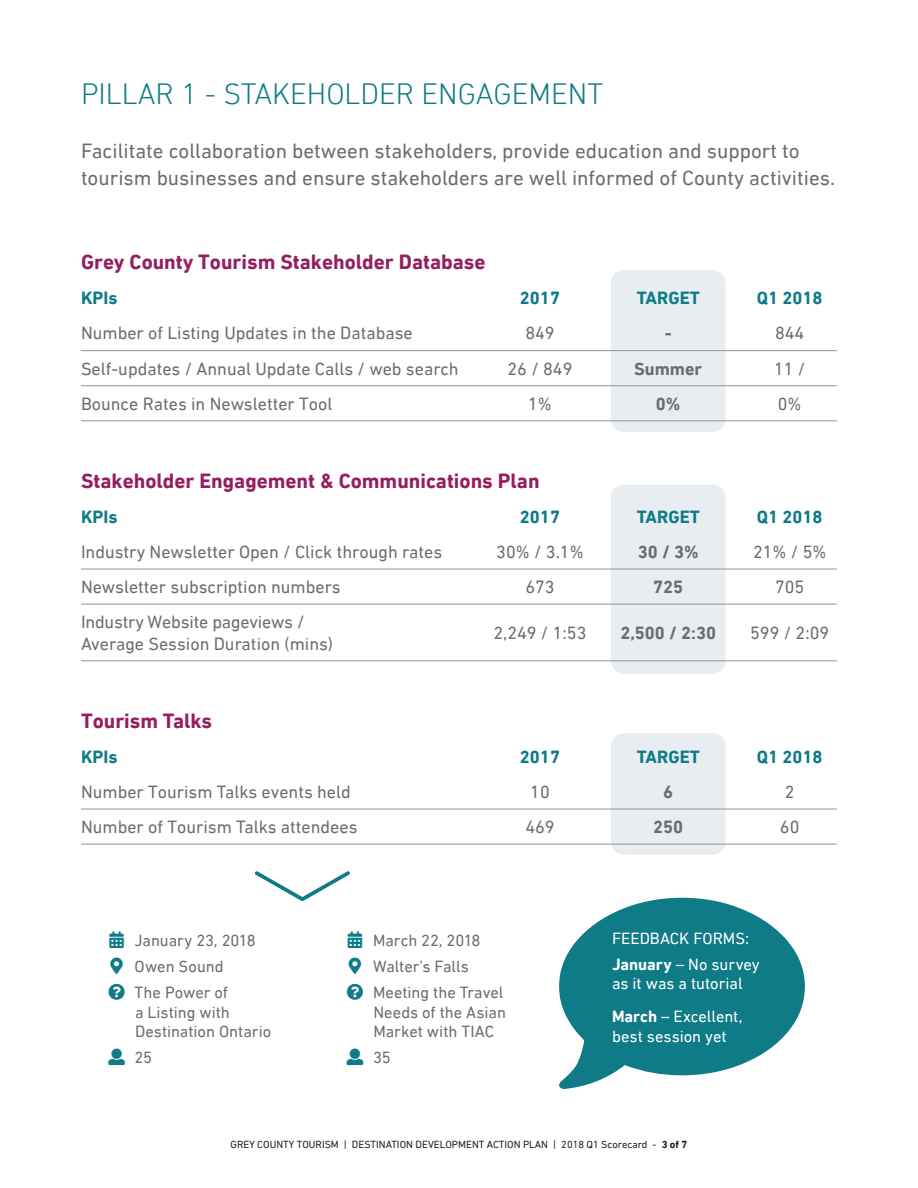
<style>
.page{position:relative;width:918px;height:1188px;background:#fff}
.page>*{position:absolute;margin:0;border:0;box-sizing:border-box;transform-origin:0 0}
.t1{font:300 30px "DIN Next LT Pro";color:#0e7b87}
.Body{font:21px/27px "DIN Next LT Pro";color:#6c6d70}
.Heading{font:700 21px "DIN Next LT Pro";color:#951e61}
.Chart_Lined{font:18px "DIN Next LT Pro";color:#6c6d70}
.Chart_Title{font:700 18px "DIN Next LT Pro";color:#0e7b87}
.Chart_Lined-2{font:700 18px "DIN Next LT Pro";color:#6c6d70}
.t2{font:16.5px/19.5px "DIN Next LT Pro";letter-spacing:-.005em;color:#6c6d70}
.t3{font:16.5px/19.5px "DIN Next LT Pro";color:#fff}
.t4{font:10.5px "DIN Next LT Pro";color:#231f20}
.s1{color:#0e7b87}
.s2{font-weight:700}
</style>
<div class="page">
<div style="left:611px;top:270px;width:115px;height:162px;background:#e7edf0;border-radius:14px"></div>
<div style="left:611px;top:485px;width:115px;height:189px;background:#e7edf0;border-radius:14px"></div>
<div style="left:611px;top:733px;width:115px;height:122px;background:#e7edf0;border-radius:14px"></div>
<svg style="left:559px;top:898px;width:246px;height:191px;fill:#0e7b87"></svg>
<svg style="left:254px;top:871px;width:96px;height:30px"></svg>
<hr style="left:81px;top:350px;width:756px;height:1px;background:#939598">
<hr style="left:81px;top:385px;width:756px;height:1px;background:#939598">
<hr style="left:81px;top:420px;width:756px;height:1px;background:#939598">
<hr style="left:81px;top:569px;width:756px;height:1px;background:#939598">
<hr style="left:81px;top:604px;width:756px;height:1px;background:#939598">
<hr style="left:81px;top:660px;width:756px;height:1px;background:#939598">
<hr style="left:81px;top:809px;width:756px;height:1px;background:#939598">
<hr style="left:81px;top:844px;width:756px;height:1px;background:#939598">
<p class="t1" style="left:81px;top:76px;width:524px">PILLAR 1 - STAKEHOLDER ENGAGEMENT</p>
<p class="Body" style="left:81px;top:137px;width:756px">Facilitate collaboration between stakeholders, provide education and support to tourism businesses and ensure stakeholders are well informed of County activities.</p>
<p class="Heading" style="left:81px;top:250px;width:406px">Grey County Tourism Stakeholder Database</p>
<p class="Chart_Title" style="left:81px;top:288px;width:38px">KPIs</p>
<p class="Chart_Title" style="left:520px;top:288px;width:42px">2017</p>
<p class="Chart_Title" style="left:637px;top:288px;width:65px">TARGET</p>
<p class="Chart_Title" style="left:757px;top:288px;width:67px">Q1 2018</p>
<p class="Chart_Lined" style="left:81px;top:323px;width:333px">Number of Listing Updates in the Database</p>
<p class="Chart_Lined" style="left:525px;top:323px;width:31px">849</p>
<p class="Chart_Lined-2" style="left:665px;top:323px;width:9px">-</p>
<p class="Chart_Lined" style="left:775px;top:323px;width:31px">844</p>
<p class="Chart_Lined" style="left:81px;top:358px;width:379px">Self-updates / Annual Update Calls / web search</p>
<p class="Chart_Lined" style="left:508px;top:358px;width:66px">26 / 849</p>
<p class="Chart_Lined-2" style="left:634px;top:358px;width:70px">Summer</p>
<p class="Chart_Lined" style="left:774px;top:358px;width:33px">11 /</p>
<p class="Chart_Lined" style="left:81px;top:393px;width:253px">Bounce Rates in Newsletter Tool</p>
<p class="Chart_Lined" style="left:528px;top:393px;width:25px">1%</p>
<p class="Chart_Lined-2" style="left:656px;top:393px;width:26px">0%</p>
<p class="Chart_Lined" style="left:778px;top:393px;width:25px">0%</p>
<p class="Heading" style="left:81px;top:468px;width:460px">Stakeholder Engagement &amp; Communications Plan</p>
<p class="Chart_Title" style="left:81px;top:506px;width:38px">KPIs</p>
<p class="Chart_Title" style="left:520px;top:506px;width:42px">2017</p>
<p class="Chart_Title" style="left:637px;top:506px;width:65px">TARGET</p>
<p class="Chart_Title" style="left:757px;top:506px;width:67px">Q1 2018</p>
<p class="Chart_Lined" style="left:81px;top:541px;width:363px">Industry Newsletter Open / Click through rates</p>
<p class="Chart_Lined" style="left:496px;top:541px;width:89px">30% / 3.1%</p>
<p class="Chart_Lined-2" style="left:638px;top:541px;width:63px">30 / 3%</p>
<p class="Chart_Lined" style="left:753px;top:541px;width:75px">21% / 5%</p>
<p class="Chart_Lined" style="left:81px;top:576px;width:261px">Newsletter subscription numbers</p>
<p class="Chart_Lined" style="left:525px;top:576px;width:31px">673</p>
<p class="Chart_Lined-2" style="left:653px;top:576px;width:32px">725</p>
<p class="Chart_Lined" style="left:775px;top:576px;width:31px">705</p>
<p class="Chart_Lined" style="left:81px;top:612px;width:225px">Industry Website pageviews /</p>
<p class="Chart_Lined" style="left:494px;top:622px;width:94px">2,249 / 1:53</p>
<p class="Chart_Lined-2" style="left:620px;top:622px;width:97px">2,500 / 2:30</p>
<p class="Chart_Lined" style="left:750px;top:622px;width:81px">599 / 2:09</p>
<p class="Chart_Lined" style="left:81px;top:633px;width:254px">Average Session Duration (mins)</p>
<p class="Heading" style="left:81px;top:708px;width:133px">Tourism Talks</p>
<p class="Chart_Title" style="left:81px;top:746px;width:38px">KPIs</p>
<p class="Chart_Title" style="left:520px;top:746px;width:42px">2017</p>
<p class="Chart_Title" style="left:637px;top:746px;width:65px">TARGET</p>
<p class="Chart_Title" style="left:757px;top:746px;width:67px">Q1 2018</p>
<p class="Chart_Lined" style="left:81px;top:781px;width:271px">Number Tourism Talks events held</p>
<p class="Chart_Lined" style="left:530px;top:781px;width:21px">10</p>
<p class="Chart_Lined-2" style="left:663px;top:781px;width:12px">6</p>
<p class="Chart_Lined" style="left:785px;top:781px;width:11px">2</p>
<p class="Chart_Lined" style="left:81px;top:816px;width:278px">Number of Tourism Talks attendees</p>
<p class="Chart_Lined" style="left:525px;top:816px;width:31px">469</p>
<p class="Chart_Lined-2" style="left:653px;top:816px;width:32px">250</p>
<p class="Chart_Lined" style="left:780px;top:816px;width:21px">60</p>
<p class="t2" style="left:109px;top:930px;width:148px"><span class="s1">▲</span> January 23, 2018</p>
<p class="t2" style="left:135px;top:956px;width:91px">Owen Sound</p>
<p class="t2" style="left:135px;top:983px;width:138px">The Power of<br>a Listing with<br>Destination Ontario</p>
<p class="t2" style="left:135px;top:1048px;width:19px">25</p>
<p class="t2" style="left:348px;top:930px;width:134px"><span class="s1">▲</span> March 22, 2018</p>
<p class="t2" style="left:373px;top:956px;width:97px">Walter’s Falls</p>
<p class="t2" style="left:373px;top:983px;width:134px">Meeting the Travel<br>Needs of the Asian<br>Market with TIAC</p>
<p class="t2" style="left:373px;top:1048px;width:19px">35</p>
<p class="t3" style="left:612px;top:928px;width:139px">FEEDBACK FORMS:</p>
<p class="t3" style="left:612px;top:954px;width:149px"><span class="s2">January</span> – No survey as it was a tutorial</p>
<p class="t3" style="left:612px;top:1007px;width:132px"><span class="s2">March</span> – Excellent, best session yet</p>
<p class="t4" style="left:231px;top:1138px;width:458px">GREY COUNTY TOURISM | DESTINATION DEVELOPMENT ACTION PLAN | 2018 Q1 Scorecard - <span class="s2">3 of 7</span></p>
</div>
